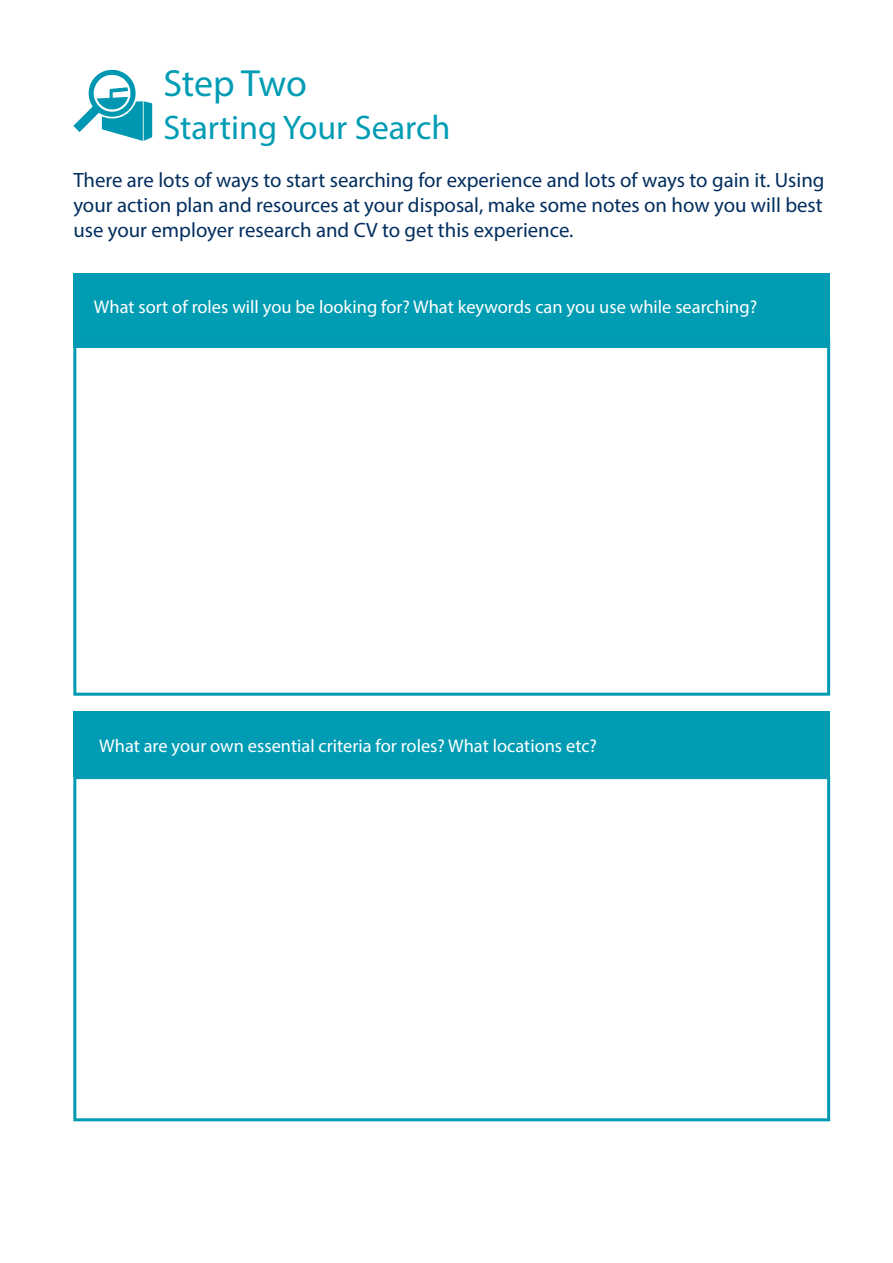
<style>
.page{position:relative;width:893px;height:1263px;background:#fff}
.page>*{position:absolute;margin:0;border:0;box-sizing:border-box;transform-origin:0 0}
.t1{font:37.95px "Myriad Pro";letter-spacing:-.005em;color:#009cb4}
.t2{font:34.2px "Myriad Pro";color:#009cb4}
.t3{font:20.85px/24.9px "Myriad Pro";color:#022e5f;text-align:justify}
.t4{font:18.45px "Myriad Pro";color:#fff}
</style>
<div class="page">
<div style="left:73px;top:273px;width:757px;height:74px;background:#009cb4"></div>
<div style="left:73px;top:338px;width:757px;height:358px;border:3px solid #009ab2"></div>
<div style="left:73px;top:711px;width:757px;height:65px;background:#009cb4"></div>
<div style="left:73px;top:776px;width:757px;height:345px;border:3px solid #009ab2"></div>
<svg style="left:73px;top:69px;width:79px;height:72px"></svg>
<h1 class="t1" style="left:163px;top:59px;width:145px">Step Two</h1>
<h2 class="t2" style="left:163px;top:106px;width:289px">Starting Your Search</h2>
<p class="t3" style="left:73px;top:167px;width:753px">There are lots of ways to start searching for experience and lots of ways to gain it. Using your action plan and resources at your disposal, make some notes on how you will best use your employer research and CV to get this experience.</p>
<p class="t4" style="left:94px;top:296px;width:665px">What sort of roles will you be looking for? What keywords can you use while searching?</p>
<p class="t4" style="left:99px;top:734px;width:499px">What are your own essential criteria for roles? What locations etc?</p>
</div>
